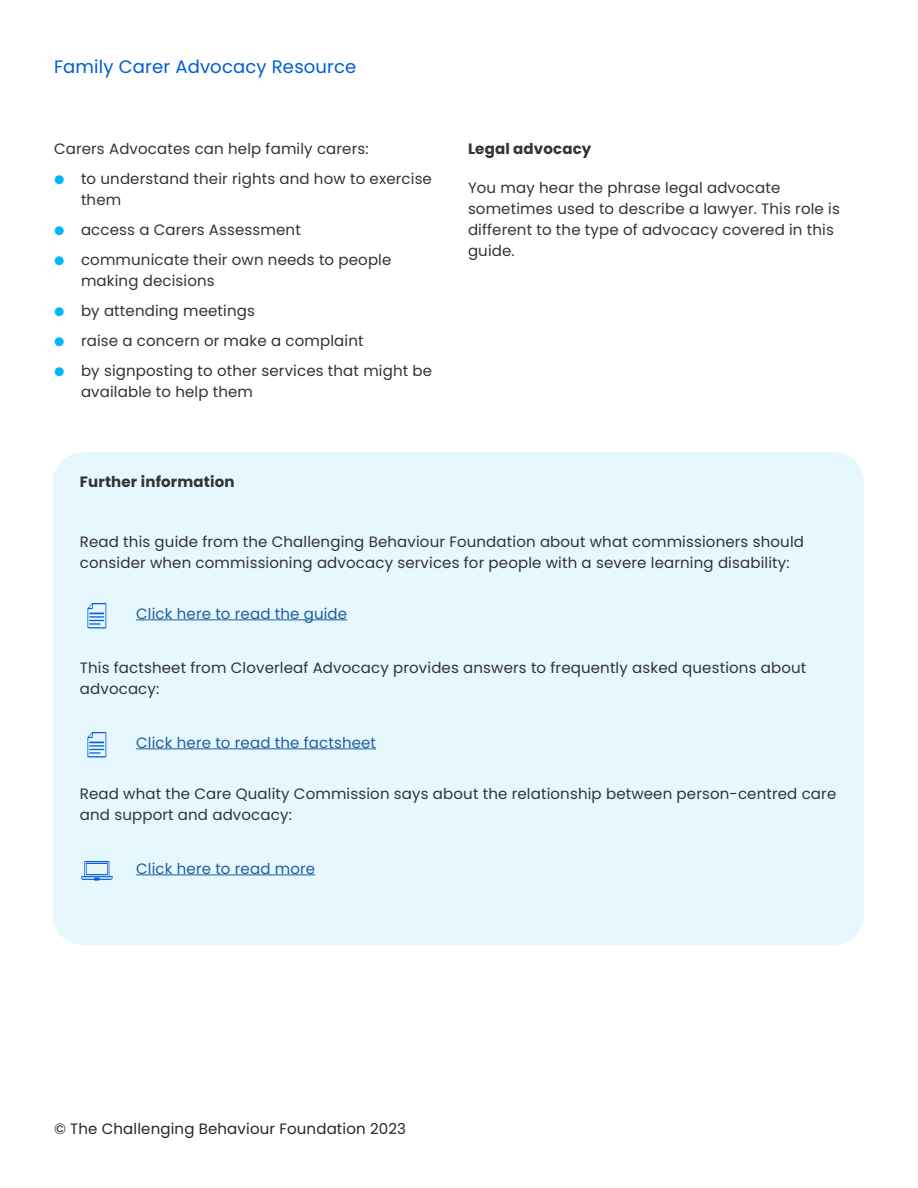
<style>
.page{position:relative;width:918px;height:1188px;background:#fff}
.page>*{position:absolute;margin:0;border:0;box-sizing:border-box;transform-origin:0 0}
.t1{font:18px "Poppins";letter-spacing:.01em;color:#005add}
.t2{font:15px/21px "Poppins";letter-spacing:.01em;color:#333}
.t3{font:15px "Poppins";letter-spacing:.01em;color:#215e9e}
.t4{font:15px "Poppins";letter-spacing:.01em;color:#262626}
.t5{font:700 15px "Poppins";letter-spacing:.01em;color:#333}
.s1{font-family:"Proxima Nova";color:#00b8f6}
</style>
<div class="page">
<div style="left:53px;top:452px;width:811px;height:493px;background:#e6f8fe;border-radius:30px"></div>
<svg style="left:87px;top:603px;width:19px;height:26px"></svg>
<hr style="left:136px;top:619px;width:211px;height:1px;background:#215e9e">
<hr style="left:136px;top:875px;width:179px;height:1px;background:#215e9e">
<svg style="left:87px;top:732px;width:19px;height:26px"></svg>
<hr style="left:136px;top:748px;width:240px;height:1px;background:#215e9e">
<svg style="left:81px;top:861px;width:32px;height:20px"></svg>
<p class="t1" style="left:54px;top:56px;width:304px">Family Carer Advocacy Resource</p>
<p class="t2" style="left:54px;top:138px;width:316px">Carers Advocates can help family carers:</p>
<p class="t2" style="left:81px;top:168px;width:352px;text-indent:-27px"><span class="s1">●</span> to understand their rights and how to exercise them</p>
<p class="t2" style="left:54px;top:219px;width:248px"><span class="s1">●</span> access a Carers Assessment</p>
<p class="t2" style="left:81px;top:249px;width:312px;text-indent:-27px"><span class="s1">●</span> communicate their own needs to people making decisions</p>
<p class="t2" style="left:54px;top:300px;width:202px"><span class="s1">●</span> by attending meetings</p>
<p class="t2" style="left:54px;top:330px;width:311px"><span class="s1">●</span> raise a concern or make a complaint</p>
<p class="t2" style="left:81px;top:360px;width:353px;text-indent:-27px"><span class="s1">●</span> by signposting to other services that might be available to help them</p>
<p class="t5" style="left:80px;top:473px;width:156px">Further information</p>
<p class="t5" style="left:468px;top:140px;width:125px">Legal advocacy</p>
<p class="t2" style="left:468px;top:177px;width:373px">You may hear the phrase legal advocate sometimes used to describe a lawyer. This role is different to the type of advocacy covered in this guide.</p>
<p class="t2" style="left:80px;top:531px;width:726px">Read this guide from the Challenging Behaviour Foundation about what commissioners should consider when commissioning advocacy services for people with a severe learning disability:</p>
<p class="t3" style="left:136px;top:605px;width:213px">Click here to read the guide</p>
<p class="t2" style="left:80px;top:657px;width:728px">This factsheet from Cloverleaf Advocacy provides answers to frequently asked questions about advocacy:</p>
<p class="t3" style="left:136px;top:734px;width:241px">Click here to read the factsheet</p>
<p class="t2" style="left:80px;top:783px;width:758px">Read what the Care Quality Commission says about the relationship between person-centred care and support and advocacy:</p>
<p class="t3" style="left:136px;top:860px;width:181px">Click here to read more</p>
<p class="t4" style="left:54px;top:1120px;width:354px">© The Challenging Behaviour Foundation 2023</p>
</div>
